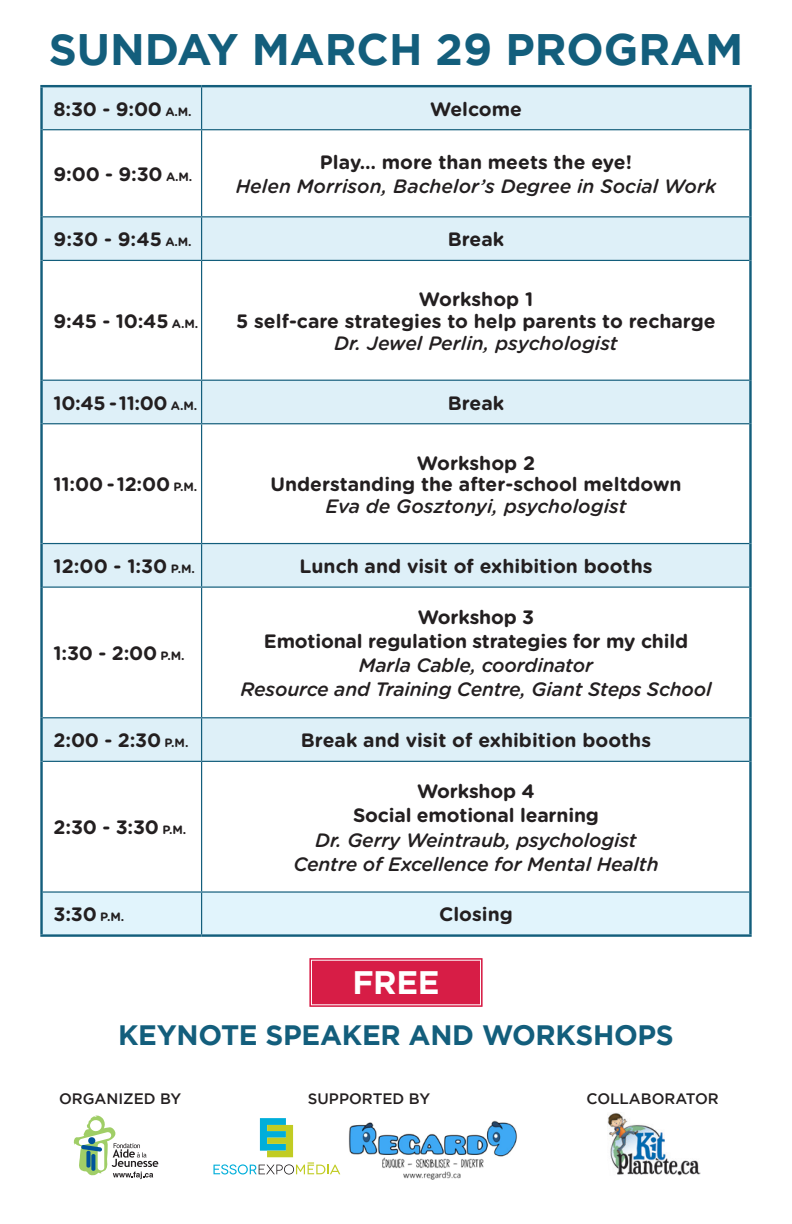
<style>
.page{position:relative;width:792px;height:1224px;background:#fff}
.page>*{position:absolute;margin:0;border:0;box-sizing:border-box;transform-origin:0 0}
.t1{font:700 44px "Gotham";color:#135e7c}
.t2{font:700 32.4px "Gotham";color:#fff}
.t3{font:700 28px "Gotham";letter-spacing:-.01em;color:#135e7c}
.t4{font:700 19.4px/21.8px "Gotham Rounded";color:#231f20;text-align:center}
.t5{font:italic 500 19.4px/24.2px "Gotham Rounded";letter-spacing:-.01em;color:#231f20;text-align:center}
.t6{font:500 15px "Gotham";color:#231f20}
.s1{font-size:12.2px}
.s2{font-weight:500;font-style:italic}
.s3{font-weight:700;font-style:normal}
</style>
<div class="page">
<img style="left:608px;top:1113px;width:93px;height:63px">
<svg style="left:73px;top:1115px;width:85px;height:64px"></svg>
<svg style="left:213px;top:1118px;width:127px;height:57px"></svg>
<img style="left:348px;top:1120px;width:169px;height:60px">
<div style="left:43px;top:87px;width:706px;height:674px;background:#def0f8"></div>
<svg style="left:43px;top:130px;width:706px;height:587px"></svg>
<div style="left:43px;top:893px;width:706px;height:41px;background:#e1f4fc"></div>
<hr style="left:40px;top:85px;width:162px;height:2px;background:#135e7c">
<hr style="left:40px;top:87px;width:3px;height:43px;background:#135e7c">
<hr style="left:202px;top:85px;width:550px;height:2px;background:#135e7c">
<hr style="left:749px;top:87px;width:3px;height:43px;background:#135e7c">
<hr style="left:40px;top:130px;width:3px;height:87px;background:#135e7c">
<hr style="left:749px;top:130px;width:3px;height:87px;background:#135e7c">
<hr style="left:40px;top:217px;width:3px;height:43px;background:#135e7c">
<hr style="left:749px;top:217px;width:3px;height:43px;background:#135e7c">
<hr style="left:40px;top:260px;width:3px;height:120px;background:#135e7c">
<hr style="left:749px;top:260px;width:3px;height:120px;background:#135e7c">
<hr style="left:40px;top:380px;width:3px;height:44px;background:#135e7c">
<hr style="left:749px;top:380px;width:3px;height:44px;background:#135e7c">
<hr style="left:40px;top:424px;width:3px;height:120px;background:#135e7c">
<hr style="left:749px;top:424px;width:3px;height:120px;background:#135e7c">
<hr style="left:40px;top:544px;width:3px;height:43px;background:#135e7c">
<hr style="left:749px;top:544px;width:3px;height:43px;background:#135e7c">
<hr style="left:40px;top:587px;width:3px;height:131px;background:#135e7c">
<hr style="left:749px;top:587px;width:3px;height:131px;background:#135e7c">
<hr style="left:40px;top:718px;width:3px;height:43px;background:#135e7c">
<hr style="left:749px;top:718px;width:3px;height:43px;background:#135e7c">
<hr style="left:40px;top:761px;width:3px;height:131px;background:#135e7c">
<hr style="left:749px;top:761px;width:3px;height:131px;background:#135e7c">
<hr style="left:201px;top:87px;width:1px;height:42px;background:#135e7c">
<hr style="left:43px;top:129px;width:159px;height:1px;background:#135e7c">
<hr style="left:202px;top:129px;width:547px;height:1px;background:#135e7c">
<hr style="left:201px;top:130px;width:1px;height:86px;background:#135e7c">
<hr style="left:43px;top:216px;width:159px;height:1px;background:#135e7c">
<hr style="left:202px;top:216px;width:547px;height:1px;background:#135e7c">
<hr style="left:201px;top:217px;width:1px;height:43px;background:#135e7c">
<hr style="left:43px;top:260px;width:159px;height:1px;background:#135e7c">
<hr style="left:202px;top:260px;width:547px;height:1px;background:#135e7c">
<hr style="left:201px;top:261px;width:1px;height:119px;background:#135e7c">
<hr style="left:43px;top:380px;width:159px;height:1px;background:#135e7c">
<hr style="left:202px;top:380px;width:547px;height:1px;background:#135e7c">
<hr style="left:201px;top:381px;width:1px;height:42px;background:#135e7c">
<hr style="left:43px;top:423px;width:159px;height:1px;background:#135e7c">
<hr style="left:202px;top:423px;width:547px;height:1px;background:#135e7c">
<hr style="left:201px;top:424px;width:1px;height:119px;background:#135e7c">
<hr style="left:43px;top:543px;width:159px;height:1px;background:#135e7c">
<hr style="left:202px;top:543px;width:547px;height:1px;background:#135e7c">
<hr style="left:201px;top:544px;width:1px;height:43px;background:#135e7c">
<hr style="left:43px;top:587px;width:159px;height:1px;background:#135e7c">
<hr style="left:202px;top:587px;width:547px;height:1px;background:#135e7c">
<hr style="left:201px;top:588px;width:1px;height:129px;background:#135e7c">
<hr style="left:43px;top:717px;width:159px;height:1px;background:#135e7c">
<hr style="left:202px;top:717px;width:547px;height:1px;background:#135e7c">
<hr style="left:201px;top:718px;width:1px;height:43px;background:#135e7c">
<hr style="left:43px;top:761px;width:159px;height:1px;background:#135e7c">
<hr style="left:202px;top:761px;width:547px;height:1px;background:#135e7c">
<hr style="left:201px;top:762px;width:1px;height:129px;background:#135e7c">
<hr style="left:43px;top:891px;width:159px;height:2px;background:#135e7c">
<hr style="left:202px;top:891px;width:547px;height:2px;background:#135e7c">
<hr style="left:201px;top:893px;width:1px;height:41px;background:#135e7c">
<hr style="left:40px;top:892px;width:3px;height:42px;background:#135e7c">
<hr style="left:749px;top:892px;width:3px;height:42px;background:#135e7c">
<hr style="left:40px;top:934px;width:162px;height:3px;background:#135e7c">
<hr style="left:202px;top:934px;width:550px;height:3px;background:#135e7c">
<svg style="left:309px;top:958px;width:174px;height:49px;background:#d92a51"></svg>
<p class="t1" style="left:49px;top:24px;width:696px">SUNDAY MARCH 29 PROGRAM</p>
<p class="t4" style="left:54px;top:97px;width:140px">8:30 - 9:00 <span class="s1">A.M.</span></p>
<p class="t4" style="left:430px;top:97px;width:93px">Welcome</p>
<p class="t4" style="left:54px;top:162px;width:140px">9:00 - 9:30 <span class="s1">A.M.</span></p>
<p class="t4" style="left:320px;top:151px;width:314px">Play… more than meets the eye!</p>
<p class="t5" style="left:236px;top:173px;width:482px">Helen Morrison, Bachelor’s Degree in Social Work</p>
<p class="t4" style="left:54px;top:228px;width:140px">9:30 - 9:45 <span class="s1">A.M.</span></p>
<p class="t4" style="left:448px;top:228px;width:58px">Break</p>
<p class="t4" style="left:54px;top:309px;width:146px">9:45 - 10:45 <span class="s1">A.M.</span></p>
<p class="t4" style="left:236px;top:288px;width:481px">Workshop 1<br>5 self-care strategies to help parents to recharge<br><span class="s2">Dr. Jewel Perlin, psychologist</span></p>
<p class="t4" style="left:54px;top:391px;width:145px">10:45 - 11:00 <span class="s1">A.M.</span></p>
<p class="t4" style="left:448px;top:391px;width:58px">Break</p>
<p class="t4" style="left:54px;top:473px;width:145px">11:00 - 12:00 <span class="s1">P.M.</span></p>
<p class="t4" style="left:270px;top:451px;width:413px">Workshop 2<br>Understanding the after-school meltdown<br><span class="s2">Eva de Gosztonyi, psychologist</span></p>
<p class="t4" style="left:54px;top:555px;width:143px">12:00 - 1:30 <span class="s1">P.M.</span></p>
<p class="t4" style="left:300px;top:555px;width:354px">Lunch and visit of exhibition booths</p>
<p class="t4" style="left:54px;top:642px;width:132px">1:30 - 2:00 <span class="s1">P.M.</span></p>
<p class="t4" style="left:418px;top:605px;width:118px">Workshop 3</p>
<p class="t5" style="left:240px;top:628px;width:473px"><span class="s3">Emotional regulation strategies for my child<br></span>Marla Cable, coordinator<br>Resource and Training Centre, Giant Steps School</p>
<p class="t4" style="left:54px;top:729px;width:136px">2:00 - 2:30 <span class="s1">P.M.</span></p>
<p class="t4" style="left:301px;top:729px;width:352px">Break and visit of exhibition booths</p>
<p class="t4" style="left:54px;top:816px;width:134px">2:30 - 3:30 <span class="s1">P.M.</span></p>
<p class="t4" style="left:417px;top:780px;width:119px">Workshop 4</p>
<p class="t5" style="left:293px;top:803px;width:367px"><span class="s3">Social emotional learning<br></span>Dr. Gerry Weintraub, psychologist<br>Centre of Excellence for Mental Health</p>
<p class="t4" style="left:54px;top:903px;width:72px">3:30 <span class="s1">P.M.</span></p>
<p class="t4" style="left:439px;top:903px;width:75px">Closing</p>
<p class="t2" style="left:352px;top:964px;width:89px">FREE</p>
<p class="t3" style="left:118px;top:1019px;width:557px">KEYNOTE SPEAKER AND WORKSHOPS</p>
<p class="t6" style="left:59px;top:1090px;width:124px">ORGANIZED BY</p>
<p class="t6" style="left:308px;top:1090px;width:124px">SUPPORTED BY</p>
<p class="t6" style="left:587px;top:1090px;width:134px">COLLABORATOR</p>
</div>
